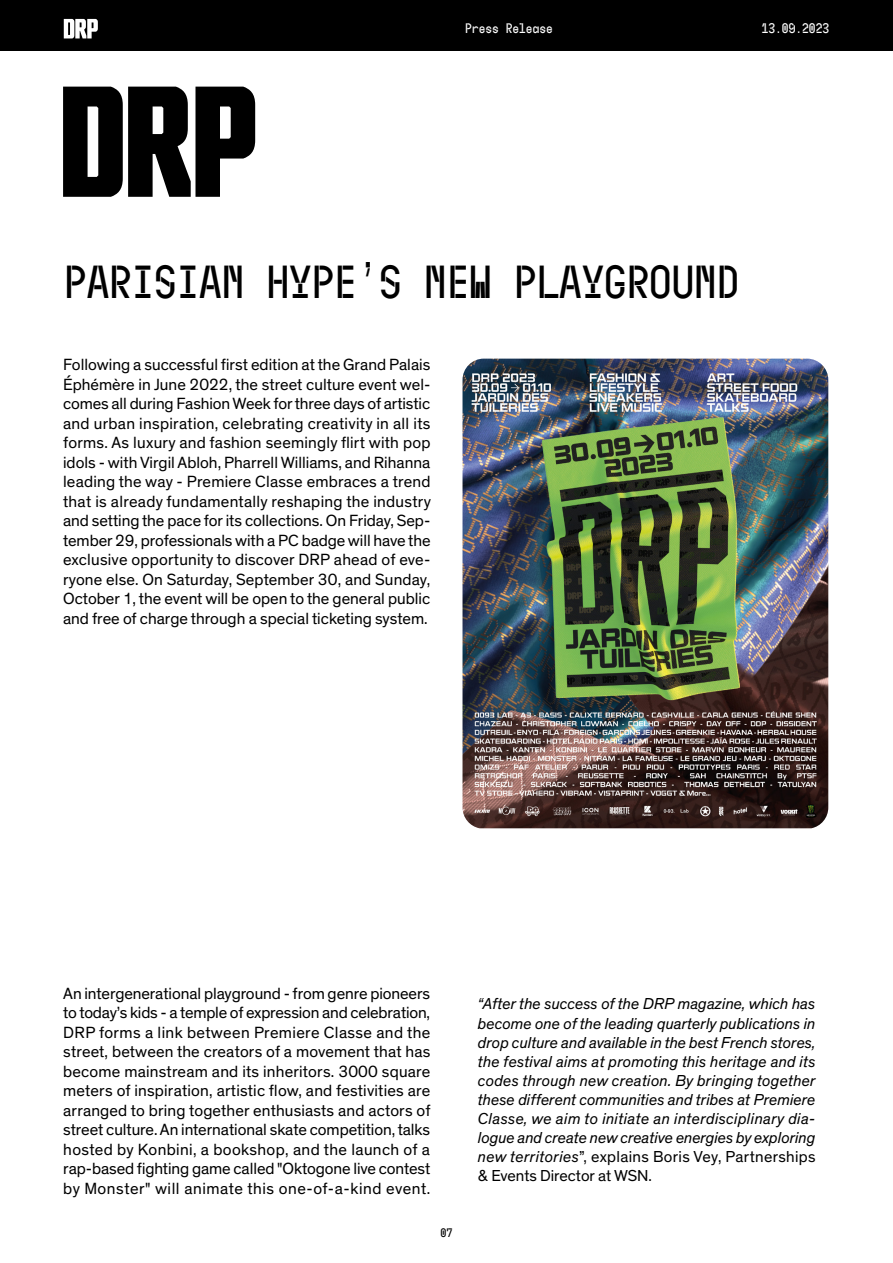
<style>
.page{position:relative;width:893px;height:1263px;background:#fff}
.page>*{position:absolute;margin:0;border:0;box-sizing:border-box;transform-origin:0 0}
.t1{font:45px "Domino Mono Bold A";color:#000}
.t2{font:16.5px/19.5px "Theinhardt";color:#000;text-align:justify}
.t3{font:italic 16.2px/19px "Theinhardt";letter-spacing:-.005em;color:#000;text-align:justify}
.t4{font:13.5px "Domino Mono Bold A";color:#fff}
.t5{font:12px "Domino Mono Bold A";color:#000}
.s1{font-style:normal}
</style>
<div class="page">
<div style="left:0;top:0;width:893px;height:51px;background:#000"></div>
<svg style="left:64px;top:19px;width:34px;height:19px"></svg>
<svg style="left:63px;top:87px;width:192px;height:110px"></svg>
<img style="left:462px;top:359px;width:366px;height:469px">
<div style="left:462px;top:981px;width:367px;height:219px;border:1px solid #fff;border-radius:21px"></div>
<p class="t4" style="left:465px;top:19px;width:89px">Press Release</p>
<p class="t4" style="left:762px;top:19px;width:69px">13.09.2023</p>
<h1 class="t1" style="left:64px;top:252px;width:677px">PARISIAN HYPE’S NEW PLAYGROUND</h1>
<p class="t2" style="left:63px;top:355px;width:369px">Following a successful first edition at the Grand Palais Éphémère in June 2022, the street culture event wel&shy;comes all during Fashion Week for three days of artistic and urban inspiration, celebrating creativity in all its forms. As luxury and fashion seemingly flirt with pop idols - with Virgil Abloh, Pharrell Williams, and Rihanna leading the way - Premiere Classe embraces a trend that is already fundamentally reshaping the industry and setting the pace for its collections. On Friday, Sep&shy;tember 29, professionals with a PC badge will have the exclusive opportunity to discover DRP ahead of eve&shy;ryone else. On Saturday, September 30, and Sunday, October 1, the event will be open to the general public and free of charge through a special ticketing system.</p>
<p class="t2" style="left:63px;top:984px;width:369px">An intergenerational playground - from genre pioneers to today’s kids - a temple of expression and celebration, DRP forms a link between Premiere Classe and the street, between the creators of a movement that has become mainstream and its inheritors. 3000 square meters of inspiration, artistic flow, and festivities are arranged to bring together enthusiasts and actors of street culture. An international skate competition, talks hosted by Konbini, a bookshop, and the launch of a rap-based fighting game called "Oktogone live contest by Monster" will animate this one-of-a-kind event.</p>
<p class="t3" style="left:478px;top:995px;width:339px">“After the success of the DRP magazine, which has become one of the leading quarterly publications in drop culture and available in the best French stores, the festival aims at promoting this heritage and its codes through new creation. By bringing together these different communities and tribes at Premiere Classe, we aim to initiate an interdisciplinary dia&shy;logue and create new creative energies by exploring new territories<span class="s1">”, explains Boris Vey, Partnerships &amp; Events Director at WSN.</span></p>
<p class="t5" style="left:440px;top:1225px;width:13px">07</p>
</div>
